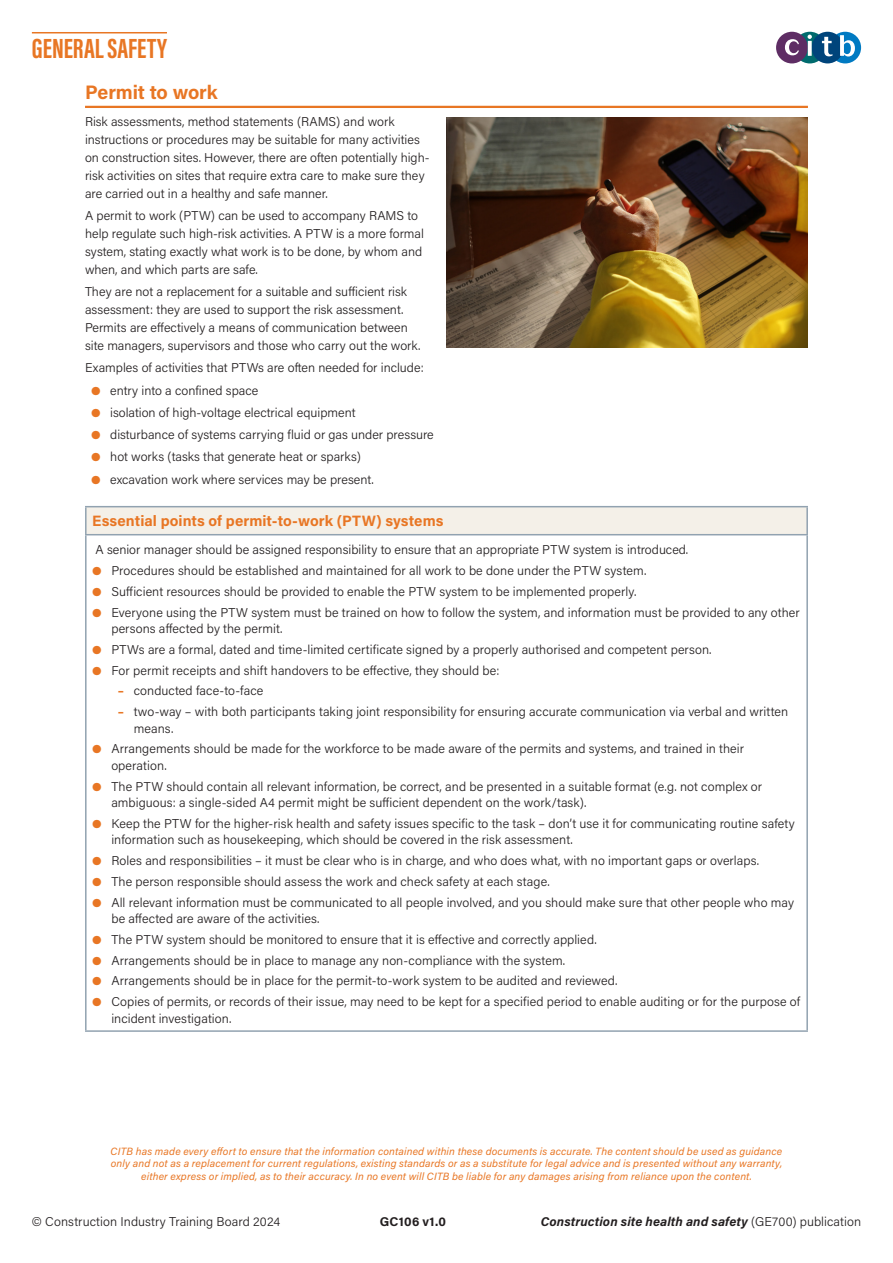
<style>
.page{position:relative;width:893px;height:1263px;background:#fff}
.page>*{position:absolute;margin:0;border:0;box-sizing:border-box;transform-origin:0 0}
.t1{font:700 28.5px "Acumin Pro Extra Cond";color:#e87624}
.Chapter_Title_C_2018{font:700 19.5px "Acumin Pro";letter-spacing:-.01em;color:#e87624}
.Table_Text_2018{font:700 15px "Acumin Pro";letter-spacing:.005em;color:#e87624}
.Table_Text_2018-2{font:300 12.75px/16.5px "Acumin Pro";letter-spacing:.005em;color:#231f20}
.Paragraph{font:300 12.75px/18px "Acumin Pro";color:#231f20}
.t2{font:italic 700 12.75px "Acumin Pro";letter-spacing:.015em;color:#231f20}
.t3{font:700 12.75px "Acumin Pro";letter-spacing:.02em;color:#231f20}
.Icon_Text_A_2018{font:italic 10.5px/12.6px "Acumin Pro";letter-spacing:.015em;color:#e87624;text-align:center}
.s1{font-family:"Freight Text Pro";font-weight:700;color:#e87624}
.s2{font-weight:700;color:#e87624}
.s3{font-weight:300;font-style:normal}
</style>
<div class="page">
<div style="left:829px;top:32px;width:32px;height:31px;background:#007ac2;border-radius:50%"></div>
<svg style="left:794px;top:32px;width:32px;height:31px"></svg>
<div style="left:812px;top:32px;width:31px;height:31px;background:#00447b;border-radius:50%"></div>
<div style="left:776px;top:32px;width:32px;height:31px;background:#5e2d64;border-radius:50%"></div>
<svg style="left:785px;top:39px;width:14px;height:16px"></svg>
<svg style="left:808px;top:41px;width:4px;height:15px"></svg>
<svg style="left:807px;top:35px;width:5px;height:4px"></svg>
<svg style="left:822px;top:37px;width:11px;height:19px"></svg>
<svg style="left:840px;top:35px;width:15px;height:22px"></svg>
<hr style="left:32px;top:32px;width:135px;height:1px;background:#e87624">
<div style="left:86px;top:507px;width:721px;height:28px;background:#f4f0e8"></div>
<hr style="left:85px;top:507px;width:2px;height:27px;background:#91a2b0">
<hr style="left:85px;top:506px;width:723px;height:1px;background:#91a2b0">
<hr style="left:806px;top:507px;width:2px;height:27px;background:#91a2b0">
<hr style="left:85px;top:535px;width:2px;height:495px;background:#91a2b0">
<hr style="left:85px;top:534px;width:723px;height:1px;background:#91a2b0">
<hr style="left:806px;top:535px;width:2px;height:495px;background:#91a2b0">
<hr style="left:85px;top:1030px;width:723px;height:2px;background:#91a2b0">
<hr style="left:85px;top:106px;width:723px;height:2px;background:#e87624">
<img style="left:446px;top:118px;width:362px;height:230px">
<h1 class="t1" style="left:32px;top:31px;width:137px">GENERAL SAFETY</h1>
<p class="Chapter_Title_C_2018" style="left:85px;top:79px;width:134px">Permit to work</p>
<p class="Paragraph" style="left:85px;top:112px;width:346px">Risk assessments, method statements (RAMS) and work instructions or procedures may be suitable for many activities on construction sites. However, there are often potentially high&shy;risk activities on sites that require extra care to make sure they are carried out in a healthy and safe manner.</p>
<p class="Paragraph" style="left:85px;top:206px;width:340px">A permit to work (PTW) can be used to accompany RAMS to help regulate such high-risk activities. A PTW is a more formal system, stating exactly what work is to be done, by whom and when, and which parts are safe.</p>
<p class="Paragraph" style="left:85px;top:282px;width:337px">They are not a replacement for a suitable and sufficient risk assessment: they are used to support the risk assessment.<br>Permits are effectively a means of communication between site managers, supervisors and those who carry out the work.</p>
<p class="Paragraph" style="left:85px;top:358px;width:340px">Examples of activities that PTWs are often needed for include:</p>
<p class="Paragraph" style="left:91px;top:381px;width:169px"><span class="s1">b</span> entry into a confined space</p>
<p class="Paragraph" style="left:91px;top:403px;width:266px"><span class="s1">b</span> isolation of high-voltage electrical equipment</p>
<p class="Paragraph" style="left:91px;top:425px;width:344px"><span class="s1">b</span> disturbance of systems carrying fluid or gas under pressure</p>
<p class="Paragraph" style="left:91px;top:447px;width:271px"><span class="s1">b</span> hot works (tasks that generate heat or sparks)</p>
<p class="Paragraph" style="left:91px;top:470px;width:284px"><span class="s1">b</span> excavation work where services may be present.</p>
<p class="Table_Text_2018" style="left:92px;top:510px;width:353px">Essential points of permit-to-work (PTW) systems</p>
<p class="Paragraph" style="left:95px;top:540px;width:594px">A senior manager should be assigned responsibility to ensure that an appropriate PTW system is introduced.</p>
<p class="Table_Text_2018-2" style="left:92px;top:562px;width:556px"><span class="s1">b</span> Procedures should be established and maintained for all work to be done under the PTW system.</p>
<p class="Table_Text_2018-2" style="left:92px;top:582px;width:546px"><span class="s1">b</span> Sufficient resources should be provided to enable the PTW system to be implemented properly.</p>
<p class="Table_Text_2018-2" style="left:111px;top:603px;width:690px;text-indent:-19px"><span class="s1">b</span> Everyone using the PTW system must be trained on how to follow the system, and information must be provided to any other persons affected by the permit.</p>
<p class="Table_Text_2018-2" style="left:92px;top:640px;width:621px"><span class="s1">b</span> PTWs are a formal, dated and time-limited certificate signed by a properly authorised and competent person.</p>
<p class="Table_Text_2018-2" style="left:92px;top:661px;width:409px"><span class="s1">b</span> For permit receipts and shift handovers to be effective, they should be:</p>
<p class="Table_Text_2018-2" style="left:118px;top:682px;width:147px"><span class="s2">–</span> conducted face-to-face</p>
<p class="Table_Text_2018-2" style="left:134px;top:703px;width:656px;text-indent:-16px"><span class="s2">–</span> two-way – with both participants taking joint responsibility for ensuring accurate communication via verbal and written means.</p>
<p class="Table_Text_2018-2" style="left:111px;top:740px;width:634px;text-indent:-19px"><span class="s1">b</span> Arrangements should be made for the workforce to be made aware of the permits and systems, and trained in their operation.</p>
<p class="Table_Text_2018-2" style="left:111px;top:777px;width:652px;text-indent:-19px"><span class="s1">b</span> The PTW should contain all relevant information, be correct, and be presented in a suitable format (e.g. not complex or ambiguous: a single-sided A4 permit might be sufficient dependent on the work/task).</p>
<p class="Table_Text_2018-2" style="left:111px;top:814px;width:685px;text-indent:-19px"><span class="s1">b</span> Keep the PTW for the higher-risk health and safety issues specific to the task – don’t use it for communicating routine safety information such as housekeeping, which should be covered in the risk assessment.</p>
<p class="Table_Text_2018-2" style="left:92px;top:852px;width:669px"><span class="s1">b</span> Roles and responsibilities – it must be clear who is in charge, and who does what, with no important gaps or overlaps.</p>
<p class="Table_Text_2018-2" style="left:92px;top:872px;width:459px"><span class="s1">b</span> The person responsible should assess the work and check safety at each stage.</p>
<p class="Table_Text_2018-2" style="left:111px;top:893px;width:684px;text-indent:-19px"><span class="s1">b</span> All relevant information must be communicated to all people involved, and you should make sure that other people who may be affected are aware of the activities.</p>
<p class="Table_Text_2018-2" style="left:92px;top:931px;width:506px"><span class="s1">b</span> The PTW system should be monitored to ensure that it is effective and correctly applied.</p>
<p class="Table_Text_2018-2" style="left:92px;top:951px;width:475px"><span class="s1">b</span> Arrangements should be in place to manage any non-compliance with the system.</p>
<p class="Table_Text_2018-2" style="left:92px;top:972px;width:527px"><span class="s1">b</span> Arrangements should be in place for the permit-to-work system to be audited and reviewed.</p>
<p class="Table_Text_2018-2" style="left:111px;top:993px;width:690px;text-indent:-19px"><span class="s1">b</span> Copies of permits, or records of their issue, may need to be kept for a specified period to enable auditing or for the purpose of incident investigation.</p>
<p class="Icon_Text_A_2018" style="left:111px;top:1144px;width:673px">CITB has made every effort to ensure that the information contained within these documents is accurate. The content should be used as guidance only and not as a replacement for current regulations, existing standards or as a substitute for legal advice and is presented without any warranty, either express or implied, as to their accuracy. In no event will CITB be liable for any damages arising from reliance upon the content.</p>
<p class="Paragraph" style="left:32px;top:1212px;width:250px">© Construction Industry Training Board 2024</p>
<p class="t2" style="left:541px;top:1213px;width:322px">Construction site health and safety <span class="s3">(GE700) publication</span></p>
<p class="t3" style="left:380px;top:1213px;width:68px">GC106 v1.0</p>
</div>
